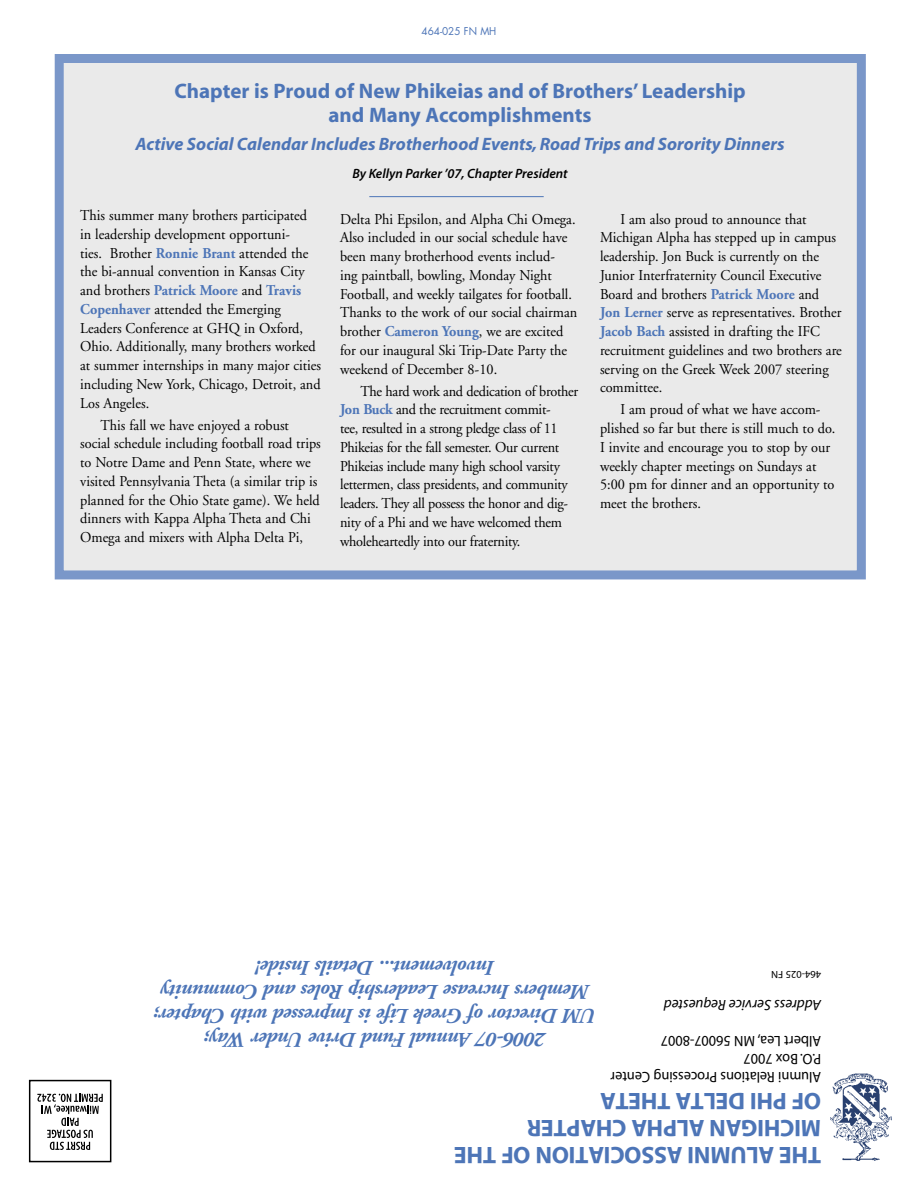
<style>
.page{position:relative;width:918px;height:1188px;background:#fff}
.page>*{position:absolute;margin:0;border:0;box-sizing:border-box;transform-origin:0 0}
.Frat_School{font:700 24px "Myriad";letter-spacing:-.01em;color:#4d75b7}
._2_Tagline{font:italic 700 21px/24px "Adobe Garamond";letter-spacing:-.02em;color:#4d75b7;text-align:center}
._2_Headline{font:700 21px/24px "Myriad";color:#4d75b7;text-align:center}
._2_Subhead{font:italic 700 18px "Myriad";color:#4d75b7}
._2_Frat_News_Body{font:15px/18.8px "Adobe Garamond";color:#000;scale:.95 1}
._2_Frat_News_Body-2{font:15px/18.8px "Adobe Garamond";letter-spacing:-.02em;color:#000;scale:.95 1}
.Address{font:15px "Myriad";color:#000;scale:.95 1}
.Address-2{font:italic 15px "Myriad";color:#000}
._2_Byline{font:italic 600 13.5px "Myriad Pro";color:#000}
.t1{font:700 13.5px "Myriad";color:#4d75b7}
._2_Frat_News_Body-3{font:10.5px "Futura";color:#4d75b7;scale:.95 1}
.Address-3{font:10.5px "Myriad";color:#000}
.s1{font-weight:700;color:#4d75b7}
</style>
<div class="page">
<svg style="left:37px;top:1094px;width:66px;height:56px"></svg>
<div style="left:29px;top:1080px;width:82px;height:82px;border:2px solid #000"></div>
<div style="left:59px;top:59px;width:802px;height:516px;background:#eaeaea"></div>
<div style="left:55px;top:54px;width:811px;height:525px;border:9px solid #7a97c9"></div>
<hr style="left:369px;top:196px;width:175px;height:1px;background:#4d75b7">
<img style="left:830px;top:1074px;width:62px;height:87px">
<p class="_2_Frat_News_Body-3" style="left:422px;top:25px;width:80px">464-025 FN MH</p>
<p class="_2_Headline" style="left:174px;top:80px;width:573px">Chapter is Proud of New Phikeias and of Brothers’ Leadership and Many Accomplishments</p>
<p class="_2_Subhead" style="left:136px;top:135px;width:651px">Active Social Calendar Includes Brotherhood Events, Road Trips and Sorority Dinners</p>
<p class="_2_Byline" style="left:352px;top:164px;width:217px">By Kellyn Parker ’07, Chapter President</p>
<p class="_2_Frat_News_Body" style="left:80px;top:206px;width:255px">This summer many brothers participated in leadership development opportuni-<br>ties. Brother <span class="s1">Ronnie Brant</span> attended the the bi-annual convention in Kansas City and brothers <span class="s1">Patrick Moore</span> and <span class="s1">Travis Copenhaver</span> attended the Emerging Leaders Conference at GHQ in Oxford, Ohio. Additionally, many brothers worked at summer internships in many major cities including New York, Chicago, Detroit, and Los Angeles.</p>
<p class="_2_Frat_News_Body" style="left:80px;top:416px;width:255px;text-indent:20px">This fall we have enjoyed a robust social schedule including football road trips to Notre Dame and Penn State, where we visited Pennsylvania Theta (a similar trip is planned for the Ohio State game). We held dinners with Kappa Alpha Theta and Chi Omega and mixers with Alpha Delta Pi,</p>
<p class="_2_Frat_News_Body" style="left:340px;top:210px;width:251px">Delta Phi Epsilon, and Alpha Chi Omega.<br>Also included in our social schedule have been many brotherhood events includ-<br>ing paintball, bowling, Monday Night Football, and weekly tailgates for football.<br>Thanks to the work of our social chairman brother <span class="s1">Cameron Young</span>, we are excited for our inaugural Ski Trip-Date Party the weekend of December 8-10.</p>
<p class="_2_Frat_News_Body-2" style="left:340px;top:382px;width:252px;text-indent:20px">The hard work and dedication of brother <span class="s1">Jon Buck</span> and the recruitment commit-<br>tee, resulted in a strong pledge class of 11<br>Phikeias for the fall semester. Our current Phikeias include many high school varsity lettermen, class presidents, and community leaders. They all possess the honor and dig&shy;nity of a Phi and we have welcomed them wholeheartedly into our fraternity.</p>
<p class="_2_Frat_News_Body" style="left:600px;top:210px;width:256px;text-indent:20px">I am also proud to announce that Michigan Alpha has stepped up in campus leadership. Jon Buck is currently on the Junior Interfraternity Council Executive Board and brothers <span class="s1">Patrick Moore</span> and <span class="s1">Jon Lerner</span> serve as representatives. Brother <span class="s1">Jacob Bach</span> assisted in drafting the IFC recruitment guidelines and two brothers are serving on the Greek Week 2007 steering committee.</p>
<p class="_2_Frat_News_Body" style="left:600px;top:401px;width:249px;text-indent:20px">I am proud of what we have accom&shy;plished so far but there is still much to do.<br>I invite and encourage you to stop by our weekly chapter meetings on Sundays at 5:00 pm for dinner and an opportunity to meet the brothers.</p>
<p class="_2_Tagline" style="left:590px;top:1003px;width:430px;rotate:-180deg">Members Increase Leadership Roles and Community<br>Involvement... Details Inside!</p>
<p class="_2_Tagline" style="left:597px;top:1027px;width:444px;rotate:-180deg">UM Director of Greek Life is Impressed with Chapter;</p>
<p class="_2_Tagline" style="left:546px;top:1051px;width:343px;rotate:-180deg">2006-07 Annual Fund Drive Under Way;</p>
<p class="Address-3" style="left:821px;top:980px;width:52px;rotate:-180deg">464-025 FN</p>
<p class="Address-2" style="left:821px;top:1012px;width:159px;rotate:-180deg">Address Service Requested</p>
<p class="Address" style="left:821px;top:1048px;width:170px;rotate:-180deg">Albert Lea, MN 56007-8007</p>
<p class="Address" style="left:821px;top:1066px;width:83px;rotate:-180deg">P.O. Box 7007</p>
<p class="Address" style="left:821px;top:1084px;width:223px;rotate:-180deg">Alumni Relations Processing Center</p>
<p class="Frat_School" style="left:821px;top:1113px;width:223px;rotate:-180deg">OF PHI DELTA THETA</p>
<p class="Frat_School" style="left:821px;top:1140px;width:296px;rotate:-180deg">MICHIGAN ALPHA CHAPTER</p>
<p class="Frat_School" style="left:821px;top:1167px;width:369px;rotate:-180deg">THE ALUMNI ASSOCIATION OF THE</p>
<p class="t1" style="left:768px;top:1149px;width:97px">November 2006</p>
</div>
